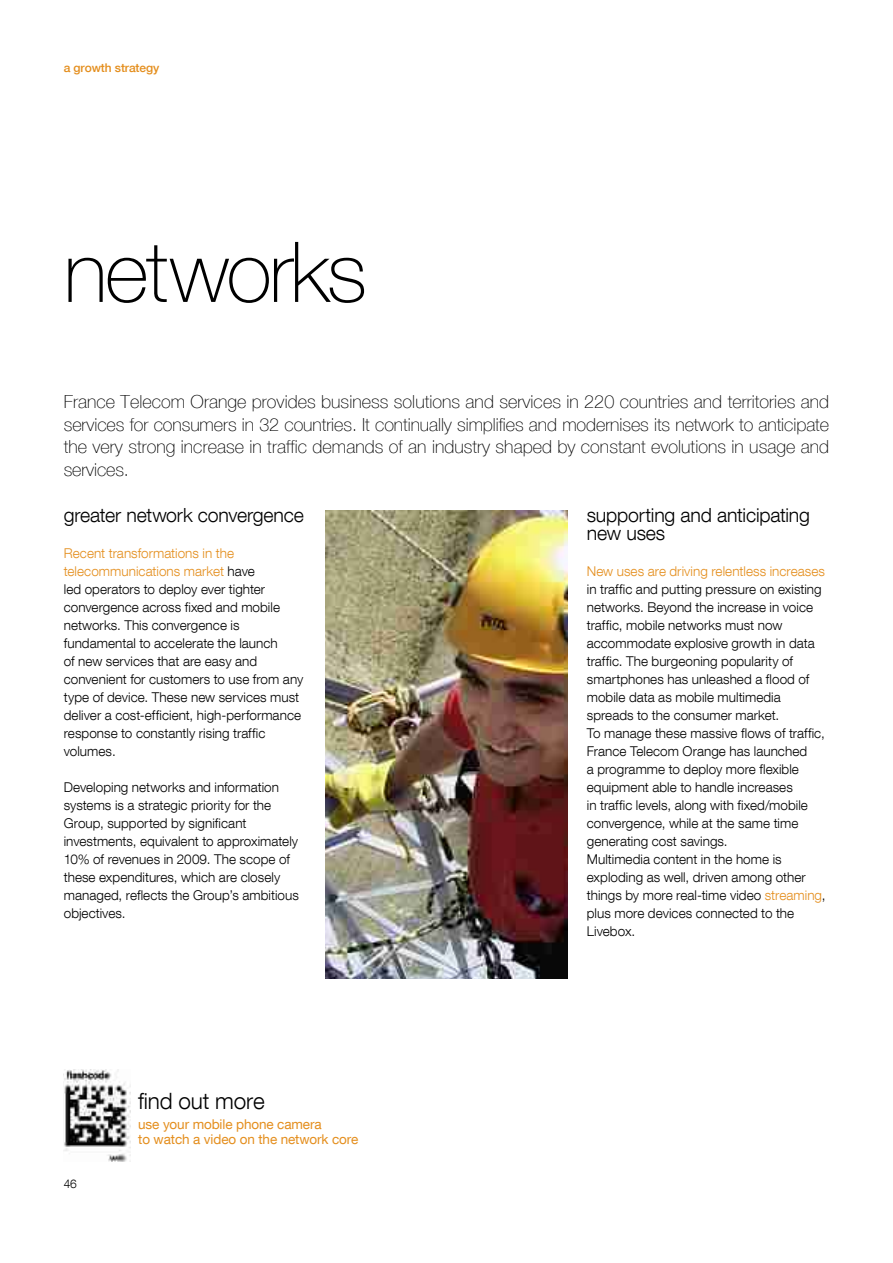
<style>
.page{position:relative;width:893px;height:1263px;background:#fff}
.page>*{position:absolute;margin:0;border:0;box-sizing:border-box;transform-origin:0 0}
.t1{font:100 84px "Helvetica Neue LT Com";letter-spacing:-.03em;color:#000}
.t2{font:300 22.5px "Helvetica Neue LT Com";letter-spacing:-.01em;color:#000}
.t3{font:300 19.5px/18px "Helvetica Neue LT Com";letter-spacing:-.01em;color:#000}
.t4{font:100 18px/22.5px "Helvetica Neue LT Com";color:#000;text-align:justify}
.t5{font:300 13.5px/18px "Helvetica Neue LT Com";letter-spacing:.005em;color:#000}
.t6{font:13.5px/15px "Helvetica Neue LT Com";letter-spacing:-.01em;color:#e48e1d}
.t7{font:300 13.5px "Helvetica Neue LT Com";letter-spacing:.005em;color:#e48e1d}
.t8{font:500 12px "Helvetica Neue LT Com";letter-spacing:-.01em;color:#e48e1d}
.t9{font:300 12px "Helvetica Neue LT Com";color:#000}
.s1{color:#e48e1d}
</style>
<div class="page">
<img style="left:325px;top:510px;width:243px;height:468px">
<img style="left:64px;top:1069px;width:66px;height:92px">
<p class="t8" style="left:64px;top:64px;width:97px">a growth strategy</p>
<h1 class="t1" style="left:64px;top:240px;width:305px">networks</h1>
<p class="t4" style="left:64px;top:392px;width:767px">France Telecom Orange provides business solutions and services in 220 countries and territories and services for consumers in 32 countries. It continually simplifies and modernises its network to anticipate the very strong increase in traffic demands of an industry shaped by constant evolutions in usage and services.</p>
<h3 class="t3" style="left:64px;top:508px;width:242px">greater network convergence</h3>
<p class="t5" style="left:64px;top:545px;width:241px"><span class="s1">Recent transformations in the telecommunications market</span> have<br>led operators to deploy ever tighter convergence across fixed and mobile networks. This convergence is fundamental to accelerate the launch<br>of new services that are easy and convenient for customers to use from any type of device. These new services must deliver a cost-efficient, high-performance response to constantly rising traffic volumes.</p>
<p class="t5" style="left:64px;top:779px;width:237px">Developing networks and information systems is a strategic priority for the Group, supported by significant investments, equivalent to approximately 10% of revenues in 2009. The scope of these expenditures, which are closely managed, reflects the Group’s ambitious objectives.</p>
<p class="t9" style="left:64px;top:1179px;width:14px">46</p>
<h2 class="t2" style="left:138px;top:1093px;width:128px">find out more</h2>
<p class="t6" style="left:138px;top:1118px;width:222px">use your mobile phone camera<br>to watch a video on the network core</p>
<h3 class="t3" style="left:587px;top:508px;width:225px">supporting and anticipating new uses</h3>
<p class="t7" style="left:587px;top:566px;width:240px">New uses are driving relentless increases</p>
<p class="t5" style="left:587px;top:581px;width:240px">in traffic and putting pressure on existing networks. Beyond the increase in voice traffic, mobile networks must now accommodate explosive growth in data traffic. The burgeoning popularity of smartphones has unleashed a flood of mobile data as mobile multimedia spreads to the consumer market.<br>To manage these massive flows of traffic, France Telecom Orange has launched<br>a programme to deploy more flexible equipment able to handle increases<br>in traffic levels, along with fixed/mobile convergence, while at the same time generating cost savings.<br>Multimedia content in the home is exploding as well, driven among other things by more real-time video <span class="s1">streaming</span>, plus more devices connected to the Livebox.</p>
</div>
